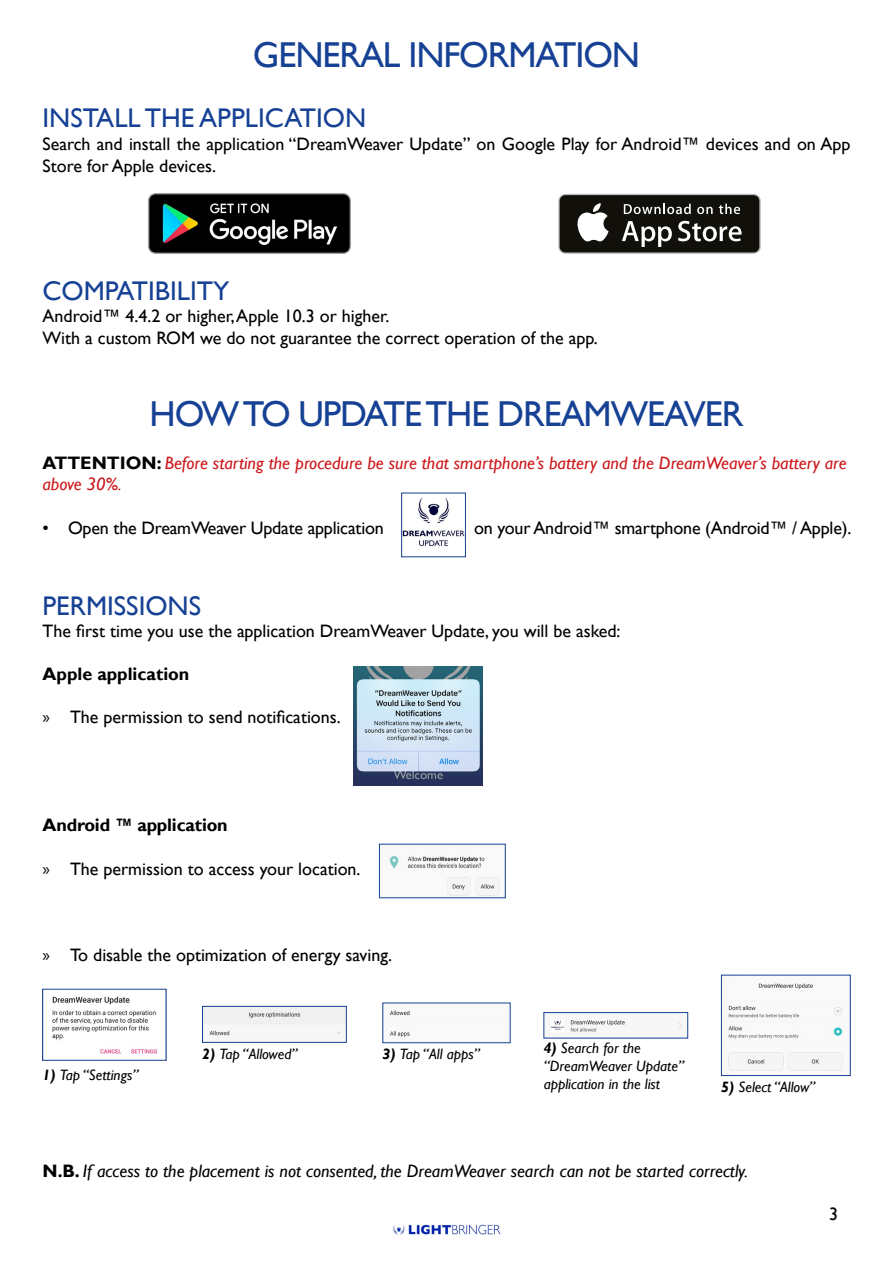
<style>
.page{position:relative;width:893px;height:1263px;background:#fff}
.page>*{position:absolute;margin:0;border:0;box-sizing:border-box;transform-origin:0 0}
.t1{font:36px "Gill Sans";letter-spacing:-.03em;color:#164194}
.t2{font:27px "Gill Sans";color:#164194}
.t3{font:18px/22.5px "Gill Sans";color:#000}
.t4{font:italic 18px/21.6px "Gill Sans";color:#cd171a}
.t5{font:italic 18px "Gill Sans";color:#000}
.t6{font:700 18px "Gill Sans";letter-spacing:-.01em;color:#000}
.t7{font:italic 15px/18px "Gill Sans";color:#000}
.s1{font-weight:700;font-style:normal;color:#000}
.s2{font-family:"Myriad Pro"}
.s3{font-weight:700}
.s4{font-weight:700;font-style:normal}
</style>
<div class="page">
<img style="left:148px;top:193px;width:203px;height:61px">
<svg style="left:558px;top:194px;width:203px;height:60px"></svg>
<div style="left:560px;top:195px;width:199px;height:57px;background:#12100b;border-radius:6px"></div>
<svg style="left:577px;top:203px;width:32px;height:38px"></svg>
<svg style="left:622px;top:221px;width:50px;height:26px"></svg>
<svg style="left:678px;top:221px;width:63px;height:20px"></svg>
<svg style="left:624px;top:204px;width:67px;height:10px"></svg>
<svg style="left:697px;top:207px;width:16px;height:7px"></svg>
<svg style="left:719px;top:204px;width:21px;height:10px"></svg>
<img style="left:393px;top:1224px;width:107px;height:10px">
<img style="left:403px;top:497px;width:61px;height:50px">
<div style="left:401px;top:493px;width:65px;height:64px;border:1px solid #164194"></div>
<img style="left:353px;top:666px;width:130px;height:119px">
<img style="left:389px;top:855px;width:111px;height:41px">
<img style="left:52px;top:996px;width:106px;height:58px">
<img style="left:204px;top:1008px;width:141px;height:28px">
<div style="left:202px;top:1006px;width:145px;height:36px;border:1px solid #164194"></div>
<img style="left:390px;top:1010px;width:20px;height:27px">
<div style="left:383px;top:1003px;width:127px;height:40px;border:1px solid #164194"></div>
<img style="left:551px;top:1019px;width:131px;height:13px">
<div style="left:544px;top:1012px;width:144px;height:26px;border:1px solid #164194"></div>
<img style="left:728px;top:983px;width:115px;height:88px">
<div style="left:721px;top:975px;width:129px;height:101px;border:1px solid #164194"></div>
<h1 class="t1" style="left:253px;top:34px;width:389px">GENERAL INFORMATION</h1>
<h2 class="t2" style="left:43px;top:103px;width:325px">INSTALL THE APPLICATION</h2>
<p class="t3" style="left:43px;top:133px;width:809px">Search and install the application “DreamWeaver Update” on Google Play for Android™ devices and on App<br>Store for Apple devices.</p>
<h2 class="t2" style="left:43px;top:275px;width:188px">COMPATIBILITY</h2>
<p class="t3" style="left:43px;top:305px;width:557px">Android™ 4.4.2 or higher, Apple 10.3 or higher.<br>With a custom ROM we do not guarantee the correct operation of the app.</p>
<h1 class="t1" style="left:150px;top:393px;width:595px">HOW TO UPDATE THE DREAMWEAVER</h1>
<p class="t4" style="left:43px;top:452px;width:805px"><span class="s1">ATTENTION:</span> Before starting the procedure be sure that smartphone’s battery and the DreamWeaver’s battery are above 30%.</p>
<p class="t3" style="left:43px;top:517px;width:343px">• Open the DreamWeaver Update application</p>
<p class="t3" style="left:474px;top:517px;width:379px">on your Android™ smartphone (Android™ / Apple).</p>
<h2 class="t2" style="left:43px;top:590px;width:160px">PERMISSIONS</h2>
<p class="t3" style="left:43px;top:620px;width:580px">The first time you use the application DreamWeaver Update, you will be asked:</p>
<p class="t6" style="left:43px;top:663px;width:148px">Apple application</p>
<p class="t3" style="left:43px;top:706px;width:300px"><span class="s2">»</span> The permission to send notifications.</p>
<p class="t6" style="left:43px;top:814px;width:187px">Android ™ application</p>
<p class="t3" style="left:43px;top:857px;width:320px"><span class="s2">»</span> The permission to access your location.</p>
<p class="t3" style="left:43px;top:944px;width:351px"><span class="s2">»</span> To disable the optimization of energy saving.</p>
<p class="t7" style="left:43px;top:1066px;width:97px"><span class="s3">1)</span> Tap “Settings”</p>
<p class="t7" style="left:202px;top:1045px;width:97px"><span class="s3">2)</span> Tap “Allowed”</p>
<p class="t7" style="left:383px;top:1045px;width:99px"><span class="s3">3)</span> Tap “All apps”</p>
<p class="t7" style="left:544px;top:1039px;width:142px"><span class="s3">4)</span> Search for the “DreamWeaver Update” application in the list</p>
<p class="t7" style="left:721px;top:1078px;width:96px"><span class="s3">5)</span> Select “Allow”</p>
<p class="t5" style="left:43px;top:1160px;width:707px"><span class="s4">N.B.</span> If access to the placement is not consented, the DreamWeaver search can not be started correctly.</p>
<p class="t3" style="left:829px;top:1203px;width:10px">3</p>
</div>
